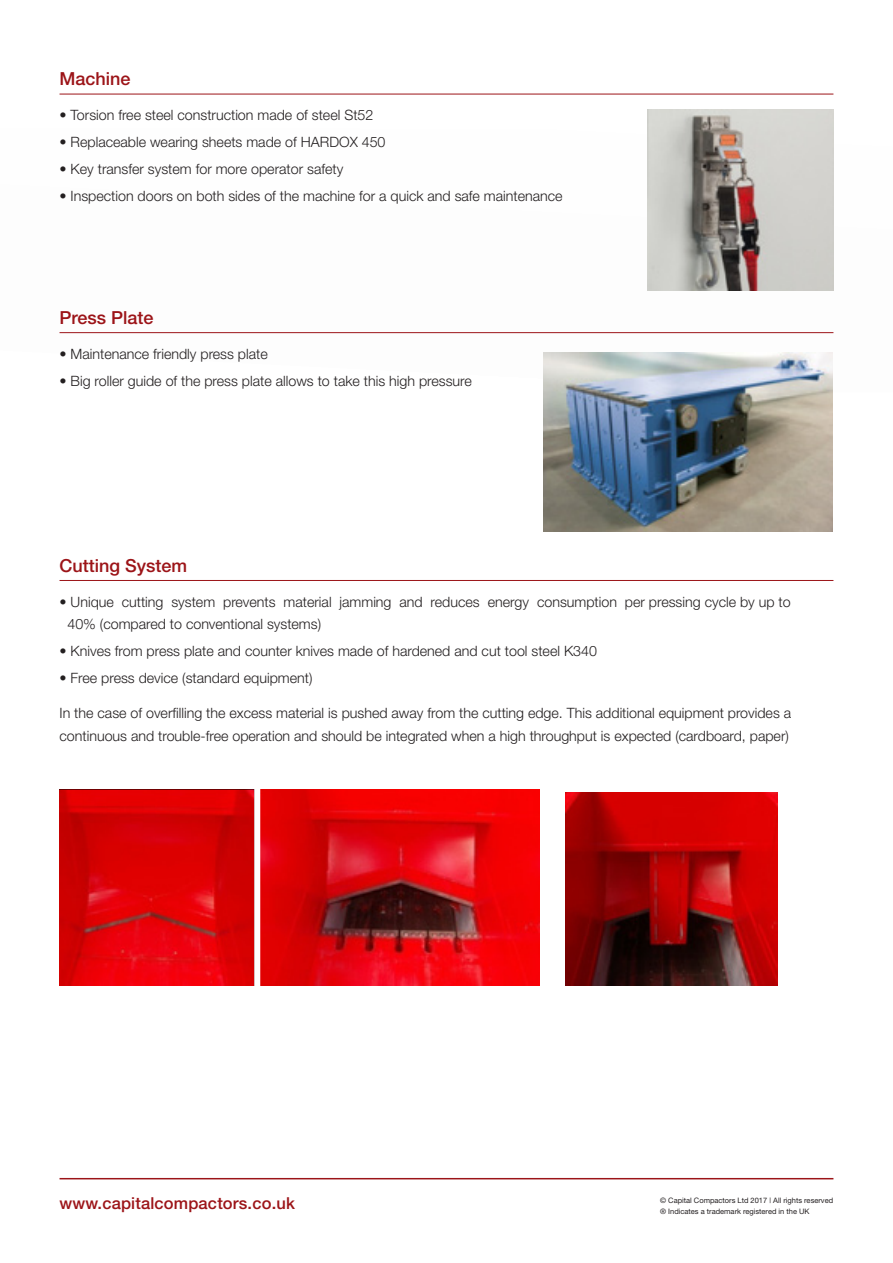
<style>
.page{position:relative;width:893px;height:1263px;background:#fff}
.page>*{position:absolute;margin:0;border:0;box-sizing:border-box;transform-origin:0 0}
.Paragraph_Style_1{font:500 18px "Helvetica Neue";color:#9c1418}
.t1{font:500 16.5px "Helvetica Neue";letter-spacing:.01em;color:#9c1418}
.t2{font:300 14.25px/22.5px "Helvetica Neue";color:#231f20}
.t3{font:7.5px "Helvetica Neue";color:#231f20}
</style>
<div class="page">
<hr style="left:60px;top:1178px;width:773px;height:1px;background:#9c1418">
<hr style="left:60px;top:94px;width:773px;height:1px;background:#9c1418">
<hr style="left:60px;top:332px;width:773px;height:1px;background:#9c1418">
<hr style="left:60px;top:580px;width:773px;height:1px;background:#9c1418">
<img style="left:647px;top:109px;width:186px;height:182px">
<img style="left:543px;top:353px;width:289px;height:178px">
<img style="left:566px;top:793px;width:211px;height:192px">
<img style="left:60px;top:790px;width:480px;height:195px">
<div style="left:254px;top:785px;width:6px;height:209px;background:#fff"></div>
<p class="Paragraph_Style_1" style="left:60px;top:68px;width:73px">Machine</p>
<p class="t2" style="left:60px;top:104px;width:315px">• Torsion free steel construction made of steel St52</p>
<p class="t2" style="left:60px;top:131px;width:328px">• Replaceable wearing sheets made of HARDOX 450</p>
<p class="t2" style="left:60px;top:157px;width:285px">• Key transfer system for more operator safety</p>
<p class="t2" style="left:60px;top:184px;width:505px">• Inspection doors on both sides of the machine for a quick and safe maintenance</p>
<p class="Paragraph_Style_1" style="left:60px;top:307px;width:96px">Press Plate</p>
<p class="t2" style="left:60px;top:342px;width:210px">• Maintenance friendly press plate</p>
<p class="t2" style="left:60px;top:369px;width:414px">• Big roller guide of the press plate allows to take this high pressure</p>
<p class="Paragraph_Style_1" style="left:60px;top:554px;width:129px">Cutting System</p>
<p class="t2" style="left:67px;top:590px;width:725px;text-indent:-8px">• Unique cutting system prevents material jamming and reduces energy consumption per pressing cycle by up to<br>40% (compared to conventional systems)</p>
<p class="t2" style="left:60px;top:639px;width:539px">• Knives from press plate and counter knives made of hardened and cut tool steel K340</p>
<p class="t2" style="left:60px;top:666px;width:254px">• Free press device (standard equipment)</p>
<p class="t2" style="left:60px;top:701px;width:733px">In the case of overfilling the excess material is pushed away from the cutting edge. This additional equipment provides a continuous and trouble-free operation and should be integrated when a high throughput is expected (cardboard, paper)</p>
<p class="t1" style="left:60px;top:1193px;width:237px">www.capitalcompactors.co.uk</p>
<p class="t3" style="left:660px;top:1196px;width:174px">© Capital Compactors Ltd 2017 | All rights reserved</p>
<p class="t3" style="left:660px;top:1207px;width:151px">® Indicates a trademark registered in the UK</p>
</div>
